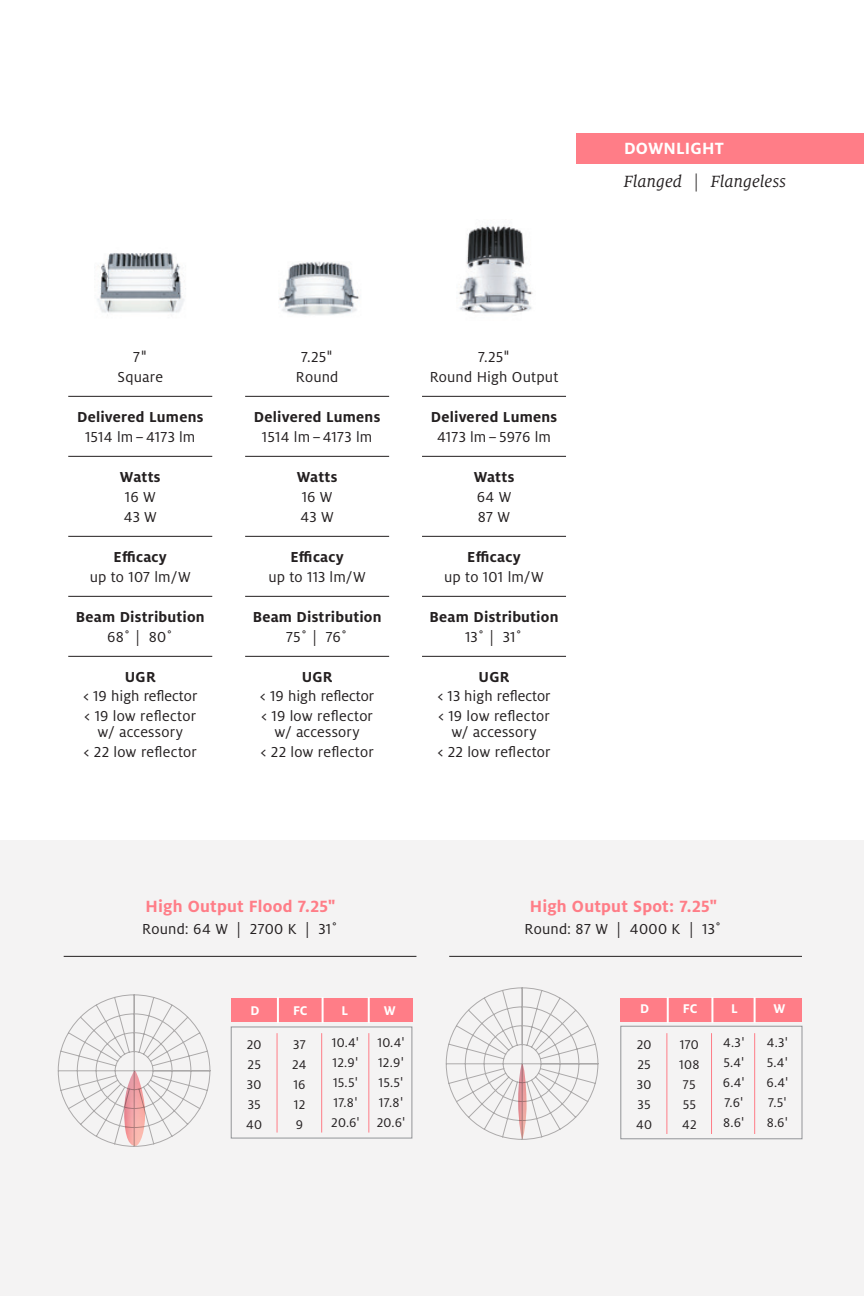
<style>
.page{position:relative;width:864px;height:1296px;background:#fff}
.page>*{position:absolute;margin:0;border:0;box-sizing:border-box;transform-origin:0 0}
.t1{font:700 18px "Milo Pro";letter-spacing:.01em;color:#ff7d87}
.t2{font:italic 18px "Milo Serif Pro";color:#231f20}
.t3{font:700 18px "Milo Pro";letter-spacing:.01em;color:#fff}
.t4{font:16px/20px "Milo Pro";letter-spacing:.01em;color:#231f20;text-align:center}
.t5{font:700 16px "Milo Pro";letter-spacing:.015em;color:#231f20}
.t6{font:14px/20px "Milo Pro";letter-spacing:.02em;color:#231f20;text-align:justify}
.t7{font:700 14px "Milo Pro";color:#fff}
.s1{font-family:"Helvetica Neue"}
</style>
<div class="page">
<div style="left:0;top:841px;width:864px;height:455px;background:#f4f3f3"></div>
<img style="left:459px;top:225px;width:74px;height:88px">
<img style="left:279px;top:261px;width:81px;height:54px">
<img style="left:97px;top:253px;width:89px;height:60px">
<hr style="left:68px;top:396px;width:144px;height:1px;background:#231f20">
<hr style="left:68px;top:456px;width:144px;height:1px;background:#231f20">
<hr style="left:68px;top:536px;width:144px;height:1px;background:#231f20">
<hr style="left:68px;top:596px;width:144px;height:1px;background:#231f20">
<hr style="left:68px;top:656px;width:144px;height:1px;background:#231f20">
<hr style="left:245px;top:396px;width:144px;height:1px;background:#231f20">
<hr style="left:245px;top:456px;width:144px;height:1px;background:#231f20">
<hr style="left:245px;top:536px;width:144px;height:1px;background:#231f20">
<hr style="left:245px;top:596px;width:144px;height:1px;background:#231f20">
<hr style="left:245px;top:656px;width:144px;height:1px;background:#231f20">
<hr style="left:422px;top:396px;width:144px;height:1px;background:#231f20">
<hr style="left:422px;top:456px;width:144px;height:1px;background:#231f20">
<hr style="left:422px;top:536px;width:144px;height:1px;background:#231f20">
<hr style="left:422px;top:596px;width:144px;height:1px;background:#231f20">
<hr style="left:422px;top:656px;width:144px;height:1px;background:#231f20">
<div style="left:621px;top:1026px;width:181px;height:113px;border:1px solid #939598"></div>
<div style="left:231px;top:1027px;width:181px;height:111px;border:1px solid #939598"></div>
<div style="left:621px;top:999px;width:181px;height:23px;background:#ff7d87"></div>
<div style="left:231px;top:999px;width:181px;height:23px;background:#ff7d87"></div>
<svg style="left:58px;top:995px;width:152px;height:152px"></svg>
<hr style="left:64px;top:956px;width:352px;height:1px;background:#231f20">
<hr style="left:449px;top:956px;width:353px;height:1px;background:#231f20">
<svg style="left:446px;top:988px;width:152px;height:152px"></svg>
<hr style="left:711px;top:1033px;width:1px;height:101px;background:#ff7d87">
<hr style="left:321px;top:1033px;width:1px;height:100px;background:#ff7d87">
<hr style="left:667px;top:1033px;width:1px;height:101px;background:#ff7d87">
<hr style="left:277px;top:1033px;width:1px;height:100px;background:#ff7d87">
<hr style="left:754px;top:1033px;width:1px;height:101px;background:#ff7d87">
<hr style="left:369px;top:1033px;width:1px;height:100px;background:#ff7d87">
<hr style="left:667px;top:997px;width:2px;height:26px;background:#fff">
<hr style="left:277px;top:997px;width:2px;height:26px;background:#fff">
<hr style="left:754px;top:997px;width:2px;height:26px;background:#fff">
<hr style="left:368px;top:997px;width:2px;height:26px;background:#fff">
<hr style="left:711px;top:997px;width:2px;height:26px;background:#fff">
<hr style="left:322px;top:997px;width:2px;height:26px;background:#fff">
<div style="left:576px;top:134px;width:288px;height:30px;background:#ff7d87"></div>
<p class="t3" style="left:624px;top:138px;width:101px">DOWNLIGHT</p>
<p class="t2" style="left:624px;top:171px;width:164px">Flanged | Flangeless</p>
<p class="t4" style="left:118px;top:347px;width:47px">7<span class="s1">"<br></span>Square</p>
<p class="t5" style="left:77px;top:408px;width:128px">Delivered Lumens</p>
<p class="t4" style="left:85px;top:427px;width:112px">1514 lm–4173 lm</p>
<p class="t5" style="left:120px;top:468px;width:42px">Watts</p>
<p class="t4" style="left:124px;top:487px;width:35px;text-align:left">16 W<br>43 W</p>
<p class="t5" style="left:114px;top:548px;width:55px">Efficacy</p>
<p class="t4" style="left:90px;top:567px;width:102px">up to 107 lm/W</p>
<p class="t5" style="left:76px;top:608px;width:130px">Beam Distribution</p>
<p class="t4" style="left:107px;top:627px;width:68px">68˚ | 80˚</p>
<p class="t5" style="left:125px;top:668px;width:32px">UGR</p>
<p class="t4" style="left:83px;top:686px;width:116px;text-align:left">&lt; 19 high reflector &lt; 19 low reflector</p>
<p class="t4" style="left:84px;top:722px;width:115px">w/ accessory<br>&lt; 22 low reflector</p>
<p class="t4" style="left:296px;top:347px;width:44px">7.25<span class="s1">"<br></span>Round</p>
<p class="t5" style="left:254px;top:408px;width:128px">Delivered Lumens</p>
<p class="t4" style="left:262px;top:427px;width:112px">1514 lm–4173 lm</p>
<p class="t5" style="left:297px;top:468px;width:42px">Watts</p>
<p class="t4" style="left:301px;top:487px;width:35px;text-align:left">16 W<br>43 W</p>
<p class="t5" style="left:290px;top:548px;width:55px">Efficacy</p>
<p class="t4" style="left:268px;top:567px;width:99px">up to 113 lm/W</p>
<p class="t5" style="left:253px;top:608px;width:130px">Beam Distribution</p>
<p class="t4" style="left:286px;top:627px;width:64px">75˚ | 76˚</p>
<p class="t5" style="left:302px;top:668px;width:32px">UGR</p>
<p class="t4" style="left:260px;top:686px;width:116px;text-align:left">&lt; 19 high reflector &lt; 19 low reflector</p>
<p class="t4" style="left:260px;top:722px;width:115px">w/ accessory<br>&lt; 22 low reflector</p>
<p class="t4" style="left:430px;top:347px;width:130px">7.25<span class="s1">"<br></span>Round High Output</p>
<p class="t5" style="left:431px;top:408px;width:128px">Delivered Lumens</p>
<p class="t4" style="left:437px;top:427px;width:115px">4173 lm– 5976 lm</p>
<p class="t5" style="left:474px;top:468px;width:42px">Watts</p>
<p class="t4" style="left:477px;top:487px;width:36px;text-align:left">64 W<br>87 W</p>
<p class="t5" style="left:467px;top:548px;width:55px">Efficacy</p>
<p class="t4" style="left:444px;top:567px;width:101px">up to 101 lm/W</p>
<p class="t5" style="left:430px;top:608px;width:130px">Beam Distribution</p>
<p class="t4" style="left:465px;top:627px;width:59px">13˚ | 31˚</p>
<p class="t5" style="left:479px;top:668px;width:32px">UGR</p>
<p class="t4" style="left:437px;top:686px;width:115px;text-align:left">&lt; 13 high reflector &lt; 19 low reflector</p>
<p class="t4" style="left:437px;top:722px;width:115px">w/ accessory<br>&lt; 22 low reflector</p>
<p class="t1" style="left:146px;top:896px;width:191px">High Output Flood 7.25"</p>
<p class="t4" style="left:142px;top:919px;width:198px">Round: 64 W | 2700 K | 31˚</p>
<p class="t1" style="left:530px;top:896px;width:189px">High Output Spot: 7.25"</p>
<p class="t4" style="left:525px;top:919px;width:199px">Round: 87 W | 4000 K | 13˚</p>
<p class="t7" style="left:640px;top:1001px;width:11px">D</p>
<p class="t7" style="left:683px;top:1001px;width:16px">FC</p>
<p class="t7" style="left:731px;top:1001px;width:8px">L</p>
<p class="t7" style="left:250px;top:1003px;width:11px">D</p>
<p class="t7" style="left:293px;top:1003px;width:16px">FC</p>
<p class="t7" style="left:341px;top:1003px;width:8px">L</p>
<p class="t7" style="left:384px;top:1003px;width:13px">W</p>
<p class="t7" style="left:774px;top:1001px;width:13px">W</p>
<p class="t6" style="left:292px;top:1034px;width:16px">37<br>24<br>16<br>12<br>9</p>
<p class="t6" style="left:723px;top:1032px;width:24px">4.3<span class="s1">' </span>5.4<span class="s1">' </span>6.4<span class="s1">' </span>7.6<span class="s1">' </span>8.6<span class="s1">'</span></p>
<p class="t6" style="left:331px;top:1032px;width:31px;text-align:left">10.4<span class="s1">'<br></span>12.9<span class="s1">'<br></span>15.5<span class="s1">'<br></span>17.8<span class="s1">'<br></span>20.6<span class="s1">'</span></p>
<p class="t6" style="left:766px;top:1032px;width:24px">4.3<span class="s1">' </span>5.4<span class="s1">' </span>6.4<span class="s1">' </span>7.5<span class="s1">' </span>8.6<span class="s1">'</span></p>
<p class="t6" style="left:377px;top:1032px;width:31px;text-align:left">10.4<span class="s1">'<br></span>12.9<span class="s1">'<br></span>15.5<span class="s1">'<br></span>17.8<span class="s1">'<br></span>20.6<span class="s1">'</span></p>
<p class="t6" style="left:636px;top:1034px;width:18px">20<br>25<br>30<br>35<br>40</p>
<p class="t6" style="left:246px;top:1034px;width:18px">20<br>25<br>30<br>35<br>40</p>
<p class="t6" style="left:679px;top:1034px;width:22px;text-align:left">170<br>108<br>75<br>55<br>42</p>
</div>
